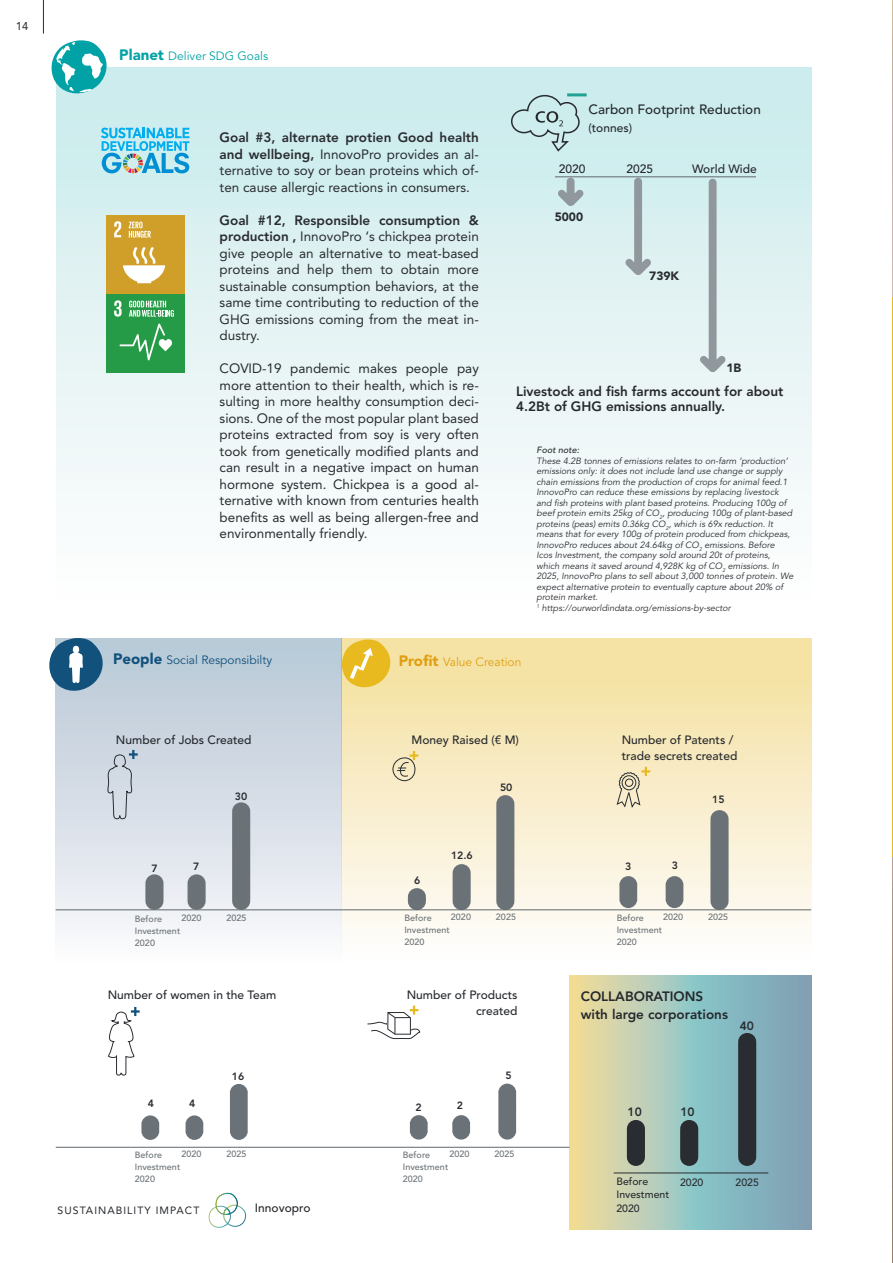
<style>
.page{position:relative;width:893px;height:1263px;background:#fff}
.page>*{position:absolute;margin:0;border:0;box-sizing:border-box;transform-origin:0 0}
.t1{font:13.5px/16.5px "Avenir LT Std";color:#292c31;text-align:justify}
.t2{font:800 13.5px/15px "Avenir LT Std";color:#26292d}
.t3{font:500 13.5px "Avenir LT Std";color:#26292d}
.t4{font:500 12px/16.5px "Avenir LT Std";color:#26292d}
.t5{font:12px "Avenir LT Std";color:#12517c}
.t6{font:12px "Avenir LT Std";color:#00a2a5}
.t7{font:12px "Avenir LT Std";color:#e09f11}
.t8{font:900 12px "Avenir LT Std";color:#292c31}
.t9{font:800 12px "Avenir LT Std";color:#292c31}
.t10{font:11.25px "Avenir LT Std";color:#26292d}
.t11{font:500 10.5px/13.5px "Avenir LT Std";color:#292c31}
.t12{font:800 10.5px "Avenir LT Std";color:#292c31}
.t13{font:10.5px "Avenir LT Std";letter-spacing:.1em;color:#26292d}
.t14{font:italic 9px/10.5px "Avenir LT Std";color:#292c31}
.t15{font:500 9px/12px "Avenir LT Std";color:#6b7277}
.t16{font:italic 500 9px "Avenir LT Std";color:#292c31}
.s1{font-weight:900;font-size:15px}
.s2{font-weight:800}
</style>
<div class="page">
<div style="left:56px;top:68px;width:756px;height:531px;background:linear-gradient(to bottom,#c9eaeb,#fffdfd)"></div>
<hr style="left:43px;top:0;width:1px;height:33px;background:#26292d">
<svg style="left:208px;top:1192px;width:38px;height:36px"></svg>
<svg style="left:51px;top:40px;width:59px;height:57px"></svg>
<svg style="left:510px;top:94px;width:70px;height:59px;background:#bbd7d8"></svg>
<hr style="left:567px;top:93px;width:20px;height:3px;background:#20a194">
<svg style="left:700px;top:179px;width:26px;height:193px;background:#c5d3d5"></svg>
<svg style="left:625px;top:178px;width:26px;height:97px;background:#bfd0d2"></svg>
<svg style="left:558px;top:178px;width:26px;height:28px"></svg>
<img style="left:892px;top:0;width:1px;height:1263px">
<div style="left:106px;top:215px;width:78px;height:78px;background:#d09f29"></div>
<svg style="left:123px;top:247px;width:42px;height:36px"></svg>
<svg style="left:114px;top:221px;width:7px;height:16px"></svg>
<svg style="left:129px;top:222px;width:22px;height:16px"></svg>
<div style="left:106px;top:294px;width:78px;height:78px;background:#269b47"></div>
<svg style="left:120px;top:324px;width:52px;height:36px"></svg>
<svg style="left:114px;top:300px;width:8px;height:17px"></svg>
<svg style="left:129px;top:301px;width:45px;height:16px"></svg>
<svg style="left:101px;top:128px;width:88px;height:45px;background:#79c9e3"></svg>
<hr style="left:555px;top:177px;width:201px;height:1px;background:#61686d">
<svg style="left:342px;top:638px;width:469px;height:486px"></svg>
<div style="left:56px;top:638px;width:286px;height:489px;background:linear-gradient(to bottom,#bccad8,#fff)"></div>
<svg style="left:49px;top:638px;width:57px;height:56px;background:#638ca8"></svg>
<svg style="left:393px;top:751px;width:25px;height:31px"></svg>
<svg style="left:616px;top:767px;width:34px;height:41px"></svg>
<svg style="left:367px;top:1005px;width:54px;height:34px"></svg>
<svg style="left:107px;top:1007px;width:33px;height:69px"></svg>
<svg style="left:107px;top:720px;width:31px;height:115px;background:#c8d0da"></svg>
<svg style="left:340px;top:639px;width:53px;height:51px;background:#ebca59"></svg>
<svg style="left:232px;top:802px;width:18px;height:107px;background:#6f767b"></svg>
<svg style="left:496px;top:795px;width:18px;height:114px;background:#71777b"></svg>
<svg style="left:453px;top:864px;width:18px;height:45px"></svg>
<svg style="left:408px;top:888px;width:18px;height:21px"></svg>
<hr style="left:56px;top:909px;width:755px;height:1px;background:#61686d">
<hr style="left:56px;top:1147px;width:514px;height:1px;background:#61686d">
<svg style="left:710px;top:810px;width:19px;height:100px;background:#767c7f"></svg>
<svg style="left:570px;top:975px;width:241px;height:254px;background:#a6c2b6"></svg>
<svg style="left:738px;top:1033px;width:18px;height:133px;background:#2c3036"></svg>
<svg style="left:680px;top:1120px;width:18px;height:46px"></svg>
<svg style="left:627px;top:1120px;width:18px;height:46px"></svg>
<hr style="left:614px;top:1173px;width:154px;height:1px;background:#292c31">
<svg style="left:410px;top:1115px;width:18px;height:24px"></svg>
<svg style="left:452px;top:1115px;width:18px;height:24px"></svg>
<svg style="left:498px;top:1083px;width:18px;height:56px"></svg>
<svg style="left:145px;top:874px;width:18px;height:36px"></svg>
<svg style="left:188px;top:874px;width:18px;height:36px"></svg>
<svg style="left:141px;top:1115px;width:18px;height:25px"></svg>
<svg style="left:185px;top:1115px;width:18px;height:25px"></svg>
<svg style="left:230px;top:1084px;width:18px;height:56px"></svg>
<svg style="left:619px;top:876px;width:18px;height:32px"></svg>
<svg style="left:665px;top:876px;width:19px;height:32px"></svg>
<p class="t10" style="left:16px;top:19px;width:14px">14</p>
<p class="t6" style="left:119px;top:49px;width:150px"><span class="s1">Planet</span> Deliver SDG Goals</p>
<p class="t1" style="left:220px;top:129px;width:261px"><span class="s2">Goal #3, alternate protien Good health and wellbeing,</span> InnovoPro provides an al&shy;ternative to soy or bean proteins which of&shy;ten cause allergic reactions in consumers.</p>
<p class="t1" style="left:220px;top:212px;width:261px"><span class="s2">Goal #12, Responsible consumption &amp; production ,</span> InnovoPro ‘s chickpea protein give people an alternative to meat-based proteins and help them to obtain more sustainable consumption behaviors, at the same time contributing to reduction of the GHG emissions coming from the meat in&shy;dustry.</p>
<p class="t1" style="left:220px;top:360px;width:261px">COVID-19 pandemic makes people pay more attention to their health, which is re&shy;sulting in more healthy consumption deci&shy;sions. One of the most popular plant based proteins extracted from soy is very often took from genetically modified plants and can result in a negative impact on human hormone system. Chickpea is a good al&shy;ternative with known from centuries health benefits as well as being allergen-free and environmentally friendly.</p>
<p class="t3" style="left:588px;top:102px;width:174px">Carbon Footprint Reduction</p>
<p class="t4" style="left:588px;top:120px;width:45px">(tonnes)</p>
<p class="t4" style="left:559px;top:161px;width:28px">2020</p>
<p class="t4" style="left:627px;top:161px;width:28px">2025</p>
<p class="t4" style="left:692px;top:161px;width:66px">World Wide</p>
<p class="t8" style="left:555px;top:210px;width:30px">5000</p>
<p class="t8" style="left:649px;top:268px;width:31px">739K</p>
<p class="t8" style="left:726px;top:361px;width:16px">1B</p>
<p class="t2" style="left:516px;top:384px;width:269px">Livestock and fish farms account for about<br>4.2Bt of GHG emissions annually.</p>
<p class="t16" style="left:537px;top:445px;width:44px">Foot note:</p>
<p class="t14" style="left:537px;top:456px;width:258px">These 4.2B tonnes of emissions relates to on-farm ‘production’ emissions only: it does not include land use change or supply chain emissions from the production of crops for animal feed.1<br>InnovoPro can reduce these emissions by replacing livestock and fish proteins with plant based proteins. Producing 100g of beef protein emits 25kg of CO<sub>2</sub>, producing 100g of plant-based proteins (peas) emits 0.36kg CO<sub>2</sub>, which is 69x reduction. It means that for every 100g of protein produced from chickpeas, InnovoPro reduces about 24.64kg of CO<sub>2</sub> emissions. Before<br>Icos Investment, the company sold around 20t of proteins, which means it saved around 4,928K kg of CO<sub>2</sub> emissions. In 2025, InnovoPro plans to sell about 3,000 tonnes of protein. We expect alternative protein to eventually capture about 20% of protein market.<br><sup>1</sup> https://ourworldindata.org/emissions-by-sector</p>
<p class="t5" style="left:113px;top:653px;width:161px"><span class="s1">People</span> Social Responsibilty</p>
<p class="t7" style="left:399px;top:655px;width:124px"><span class="s1">Profit</span> Value Creation</p>
<p class="t4" style="left:116px;top:731px;width:137px">Number of Jobs Created</p>
<p class="t4" style="left:412px;top:731px;width:109px">Money Raised (€ M)</p>
<p class="t4" style="left:622px;top:731px;width:117px">Number of Patents / trade secrets created</p>
<p class="t12" style="left:235px;top:790px;width:14px">30</p>
<p class="t12" style="left:500px;top:781px;width:14px">50</p>
<p class="t12" style="left:712px;top:793px;width:14px">15</p>
<p class="t12" style="left:151px;top:862px;width:8px">7</p>
<p class="t12" style="left:193px;top:860px;width:8px">7</p>
<p class="t12" style="left:451px;top:849px;width:23px">12.6</p>
<p class="t12" style="left:625px;top:860px;width:8px">3</p>
<p class="t12" style="left:672px;top:859px;width:8px">3</p>
<p class="t12" style="left:414px;top:874px;width:8px">6</p>
<p class="t15" style="left:135px;top:913px;width:47px">Before<br>Investment<br>2020</p>
<p class="t15" style="left:181px;top:912px;width:22px">2020</p>
<p class="t15" style="left:226px;top:912px;width:22px">2025</p>
<p class="t15" style="left:404px;top:912px;width:47px">Before<br>Investment<br>2020</p>
<p class="t15" style="left:451px;top:911px;width:22px">2020</p>
<p class="t15" style="left:496px;top:911px;width:22px">2025</p>
<p class="t15" style="left:617px;top:912px;width:47px">Before<br>Investment<br>2020</p>
<p class="t15" style="left:663px;top:911px;width:22px">2020</p>
<p class="t15" style="left:708px;top:911px;width:22px">2025</p>
<p class="t4" style="left:108px;top:986px;width:170px">Number of women in the Team</p>
<p class="t4" style="left:407px;top:986px;width:112px;text-align:right">Number of Products created</p>
<p class="t2" style="left:581px;top:987px;width:149px;line-height:18px">COLLABORATIONS with large corporations</p>
<p class="t9" style="left:740px;top:1019px;width:16px">40</p>
<p class="t12" style="left:232px;top:1070px;width:14px">16</p>
<p class="t12" style="left:505px;top:1069px;width:8px">5</p>
<p class="t12" style="left:148px;top:1097px;width:8px">4</p>
<p class="t12" style="left:189px;top:1097px;width:8px">4</p>
<p class="t12" style="left:416px;top:1101px;width:8px">2</p>
<p class="t12" style="left:457px;top:1099px;width:8px">2</p>
<p class="t9" style="left:628px;top:1104px;width:16px">10</p>
<p class="t9" style="left:680px;top:1104px;width:16px">10</p>
<p class="t15" style="left:135px;top:1149px;width:47px">Before<br>Investment<br>2020</p>
<p class="t15" style="left:181px;top:1148px;width:22px">2020</p>
<p class="t15" style="left:226px;top:1148px;width:22px">2025</p>
<p class="t13" style="left:58px;top:1204px;width:143px">SUSTAINABILITY IMPACT</p>
<p class="t4" style="left:255px;top:1200px;width:57px">Innovopro</p>
<p class="t15" style="left:403px;top:1149px;width:47px">Before<br>Investment<br>2020</p>
<p class="t15" style="left:449px;top:1148px;width:22px">2020</p>
<p class="t15" style="left:494px;top:1148px;width:22px">2025</p>
<p class="t11" style="left:616px;top:1174px;width:54px">Before<br>Investment<br>2020</p>
<p class="t11" style="left:680px;top:1176px;width:25px">2020</p>
<p class="t11" style="left:735px;top:1176px;width:25px">2025</p>
</div>
